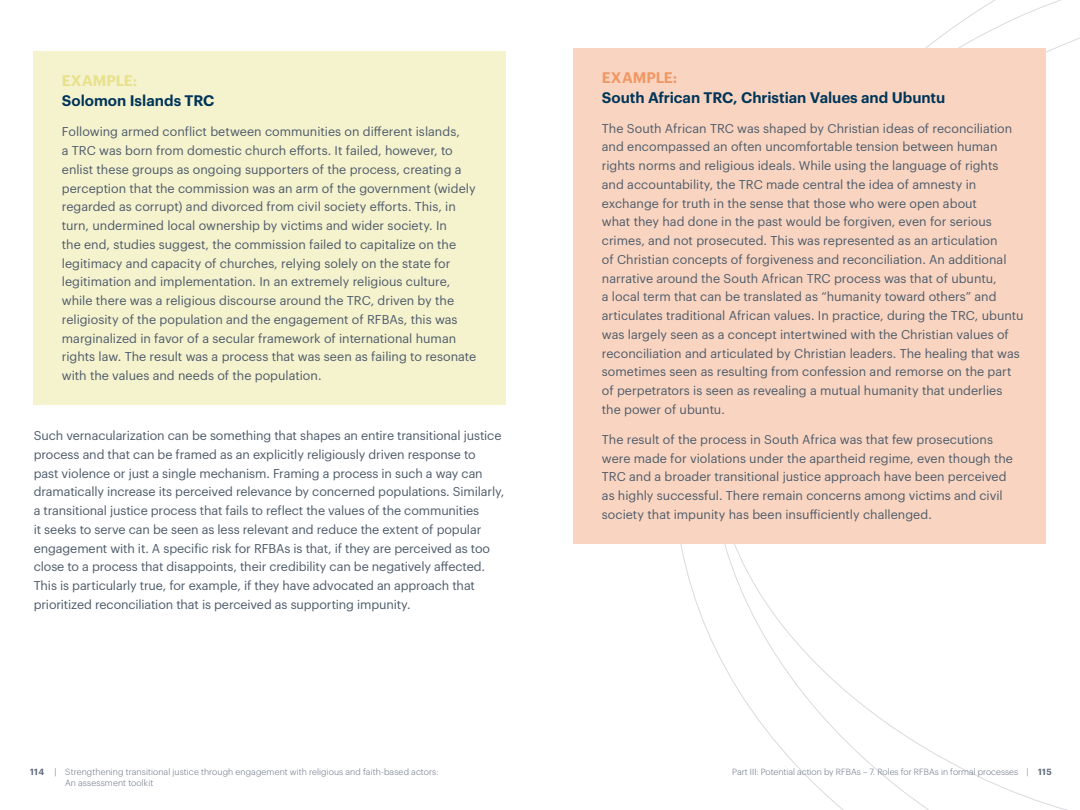
<style>
.page{position:relative;width:1080px;height:810px;background:#fff}
.page>*{position:absolute;margin:0;border:0;box-sizing:border-box;transform-origin:0 0}
.t1{font:600 15px "Graphik";color:#003559}
.t2{font:600 15px "Graphik";color:#e8e18a}
.t3{font:600 15px "Graphik";color:#f09763}
.t4{font:12.5px/18.8px "Graphik";color:#4d5b6a}
.t5{font:300 8.75px "Graphik";letter-spacing:.01em;color:#616b7d}
.t6{font:600 8.75px "Graphik";color:#616b7d}
.s1{color:#4d5b6a}
.s2{font-weight:600}
</style>
<div class="page">
<svg style="left:680px;top:0;width:400px;height:810px"></svg>
<div style="left:34px;top:52px;width:472px;height:353px;background:#f5f2ce"></div>
<div style="left:574px;top:48px;width:472px;height:496px;background:#f9d5c1"></div>
<p class="t2" style="left:62px;top:70px;width:77px">EXAMPLE:</p>
<p class="t1" style="left:62px;top:90px;width:154px">Solomon Islands TRC</p>
<p class="t4" style="left:62px;top:122px;width:416px">Following armed conflict between communities on different islands,<br>a TRC was born from domestic church efforts. It failed, however, to enlist these groups as ongoing supporters of the process, creating a perception that the commission was an arm of the government (widely regarded as corrupt) and divorced from civil society efforts. This, in turn, undermined local ownership by victims and wider society. In<br>the end, studies suggest, the commission failed to capitalize on the legitimacy and capacity of churches, relying solely on the state for legitimation and implementation. In an extremely religious culture, while there was a religious discourse around the TRC, driven by the religiosity of the population and the engagement of RFBAs, this was marginalized in favor of a secular framework of international human rights law. The result was a process that was seen as failing to resonate with the values and needs of the population.</p>
<p class="t4" style="left:34px;top:425px;width:472px">Such vernacularization can be something that shapes an entire transitional justice process and that can be framed as an explicitly religiously driven response to<br>past violence or just a single mechanism. Framing a process in such a way can dramatically increase its perceived relevance by concerned populations. Similarly, a transitional justice process that fails to reflect the values of the communities<br>it seeks to serve can be seen as less relevant and reduce the extent of popular engagement with it. A specific risk for RFBAs is that, if they are perceived as too close to a process that disappoints, their credibility can be negatively affected.<br>This is particularly true, for example, if they have advocated an approach that prioritized reconciliation that is perceived as supporting impunity.</p>
<p class="t3" style="left:602px;top:66px;width:77px">EXAMPLE:</p>
<p class="t1" style="left:602px;top:86px;width:345px">South African TRC, Christian Values and Ubuntu</p>
<p class="t4" style="left:602px;top:118px;width:423px">The South African TRC was shaped by Christian ideas of reconciliation and encompassed an often uncomfortable tension between human rights norms and religious ideals. While using the language of rights and accountability, the TRC made central the idea of amnesty in exchange for truth in the sense that those who were open about<br>what they had done in the past would be forgiven, even for serious crimes, and not prosecuted. This was represented as an articulation<br>of Christian concepts of forgiveness and reconciliation. An additional narrative around the South African TRC process was that of ubuntu,<br>a local term that can be translated as “humanity toward others” and articulates traditional African values. In practice, during the TRC, ubuntu was largely seen as a concept intertwined with the Christian values of reconciliation and articulated by Christian leaders. The healing that was sometimes seen as resulting from confession and remorse on the part of perpetrators is seen as revealing a mutual humanity that underlies the power of ubuntu.</p>
<p class="t4" style="left:602px;top:429px;width:413px">The result of the process in South Africa was that few prosecutions were made for violations under the apartheid regime, even though the TRC and a broader transitional justice approach have been perceived as highly successful. There remain concerns among victims and civil society that impunity has been insufficiently challenged.</p>
<p class="t6" style="left:30px;top:766px;width:15px">114</p>
<p class="t5" style="left:55px;top:766px;width:385px"><span class="s1">|</span> Strengthening transitional justice through engagement with religious and faith-based actors:</p>
<p class="t5" style="left:732px;top:766px;width:321px">Part III: Potential action by RFBAs – 7. Roles for RFBAs in formal processes | <span class="s2">115</span></p>
<p class="t5" style="left:65px;top:777px;width:90px">An assessment toolkit</p>
</div>
